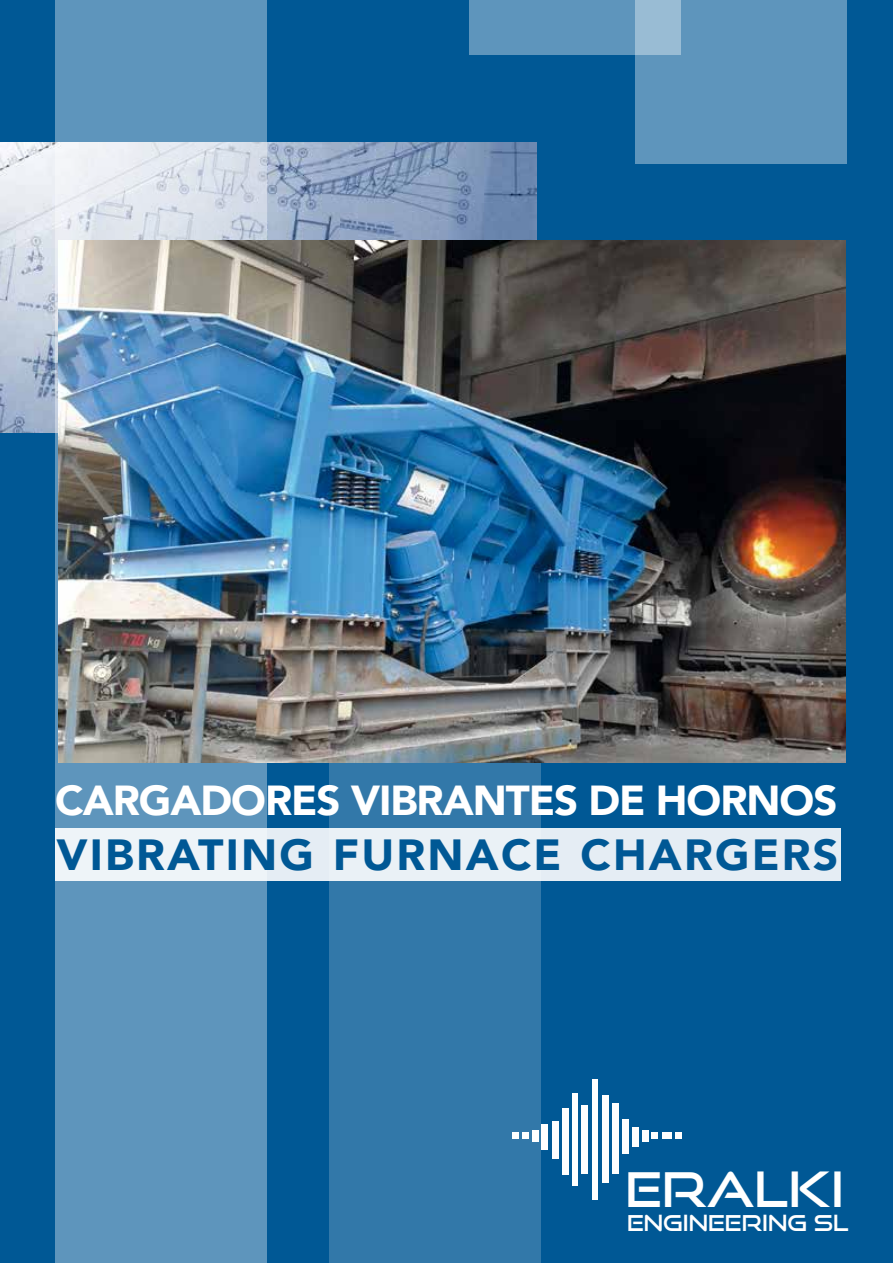
<style>
.page{position:relative;width:893px;height:1263px;background:#005895}
.page>*{position:absolute;margin:0;border:0;box-sizing:border-box;transform-origin:0 0}
.t1{font:48.3px "Good Times Rg";color:#fff}
.t2{font:900 43.5px "Avenir";letter-spacing:.05em;color:#005895}
.t3{font:900 41.85px "Avenir";letter-spacing:-.025em;color:#fff}
.t4{font:22.2px "Good Times Rg";color:#fff}
</style>
<div class="page">
<img style="left:0;top:142px;width:537px;height:290px">
<div style="left:329px;top:711px;width:212px;height:552px;background:#3278a9"></div>
<div style="left:470px;top:0;width:211px;height:55px;background:#5e95bc"></div>
<div style="left:592px;top:1079px;width:6px;height:121px;background:#fff"></div>
<div style="left:572px;top:1093px;width:5px;height:93px;background:#fff"></div>
<div style="left:602px;top:1095px;width:6px;height:88px;background:#fff"></div>
<div style="left:581px;top:1106px;width:7px;height:68px;background:#fff"></div>
<div style="left:562px;top:1108px;width:6px;height:67px;background:#fff"></div>
<div style="left:552px;top:1121px;width:6px;height:37px;background:#fff"></div>
<div style="left:613px;top:1103px;width:6px;height:70px;background:#fff"></div>
<div style="left:622px;top:1119px;width:7px;height:34px;background:#fff"></div>
<div style="left:632px;top:1127px;width:7px;height:19px;background:#fff"></div>
<div style="left:642px;top:1130px;width:6px;height:12px;background:#fff"></div>
<div style="left:532px;top:1130px;width:6px;height:12px;background:#fff"></div>
<div style="left:652px;top:1132px;width:6px;height:7px;background:#fff"></div>
<div style="left:662px;top:1132px;width:6px;height:7px;background:#fff"></div>
<div style="left:665px;top:1132px;width:6px;height:7px;background:#fff"></div>
<div style="left:675px;top:1132px;width:7px;height:7px;background:#fff"></div>
<div style="left:523px;top:1132px;width:6px;height:7px;background:#fff"></div>
<div style="left:512px;top:1132px;width:6px;height:7px;background:#fff"></div>
<div style="left:542px;top:1124px;width:6px;height:26px;background:#fff"></div>
<svg style="left:56px;top:0;width:211px;height:1263px;background:#70a0c2"></svg>
<svg style="left:636px;top:0;width:211px;height:164px;background:#6297bd"></svg>
<img style="left:58px;top:240px;width:787px;height:523px">
<div style="left:55px;top:828px;width:786px;height:53px;background:#eaf1f6"></div>
<p class="t3" style="left:55px;top:765px;width:784px">CARGADORES VIBRANTES DE HORNOS</p>
<p class="t2" style="left:56px;top:817px;width:783px">VIBRATING FURNACE CHARGERS</p>
<p class="t1" style="left:625px;top:1160px;width:220px">ERALKI</p>
<p class="t4" style="left:627px;top:1210px;width:223px">ENGINEERING SL</p>
</div>
